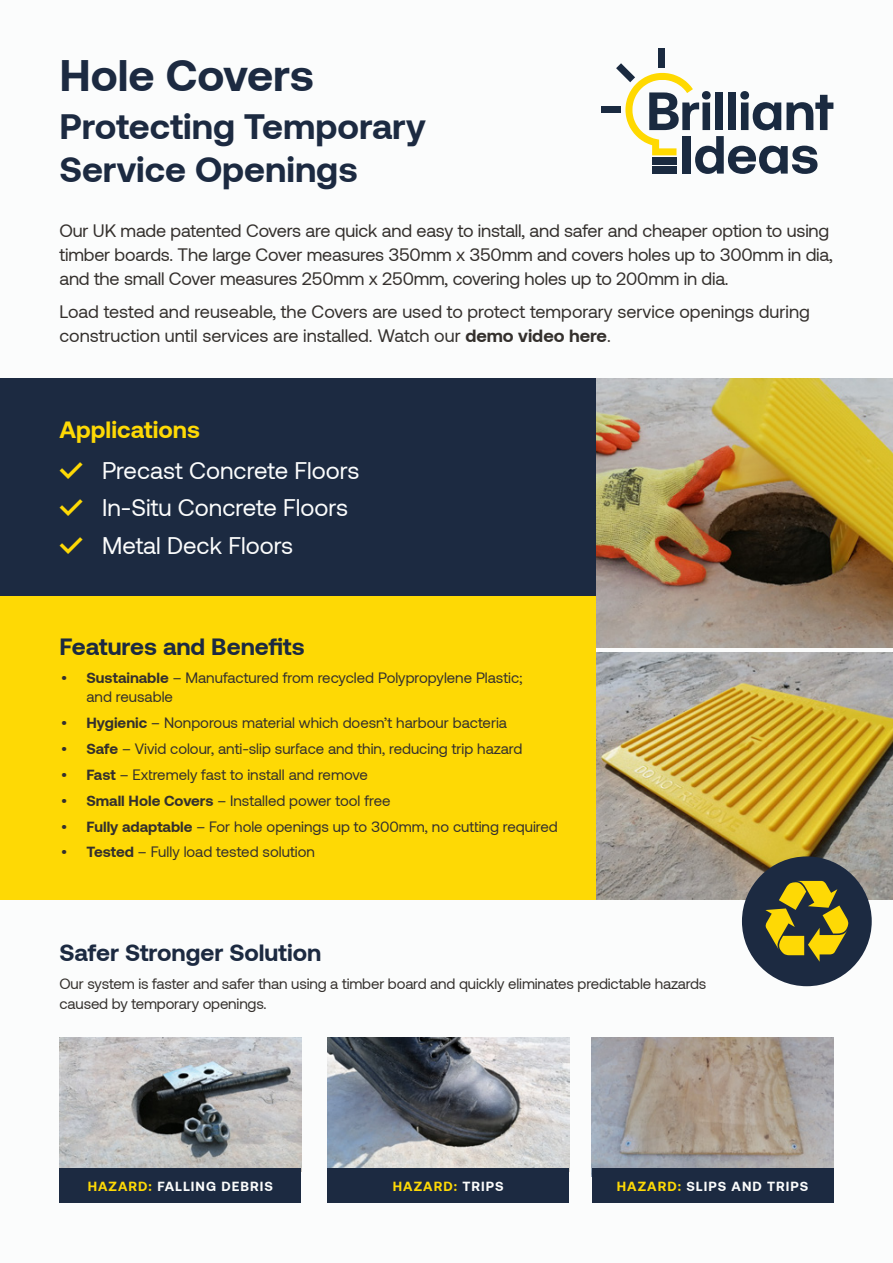
<style>
.page{position:relative;width:893px;height:1263px;background:#fbfcfc}
.page>*{position:absolute;margin:0;border:0;box-sizing:border-box;transform-origin:0 0}
.t1{font:700 45px "Aeonik";color:#1c2a41}
.Main_subtitle{font:700 36px/43.5px "Aeonik";color:#1c2a41}
.t2{font:24px "Aeonik";color:#fbfcfc}
.Subtitle{font:700 24px "Aeonik";color:#1c2a41}
.Subtitle-2{font:700 24px "Aeonik";color:#fed905}
.Large_Body{font:18px/24px "Aeonik";letter-spacing:-.01em;color:#34302d}
.Paragraph_Style_1{font:15px/19.5px "Aeonik";color:#34302d}
.Paragraph_Style_3{font:700 13.5px "Aeonik";letter-spacing:.075em;color:#fbfcfc}
.Paragraph_Style_3-2{font:700 13.5px "Aeonik";letter-spacing:.075em;color:#fed905}
.s1{font-weight:700}
.s2{font-weight:700;color:#fed905}
.s3{color:#fed905}
.s4{color:#fbfcfc}
</style>
<div class="page">
<img style="left:60px;top:1037px;width:241px;height:131px">
<img style="left:327px;top:1037px;width:242px;height:131px">
<img style="left:592px;top:1037px;width:241px;height:131px">
<div style="left:60px;top:1168px;width:241px;height:35px;background:#1c2a41"></div>
<div style="left:327px;top:1168px;width:242px;height:35px;background:#1c2a41"></div>
<div style="left:592px;top:1168px;width:241px;height:35px;background:#1c2a41"></div>
<img style="left:595px;top:379px;width:298px;height:269px">
<img style="left:595px;top:653px;width:298px;height:246px">
<div style="left:0;top:596px;width:595px;height:303px;background:#fed905"></div>
<div style="left:0;top:379px;width:595px;height:217px;background:#1c2a41"></div>
<div style="left:742px;top:856px;width:130px;height:130px;background:#1c2a41;border-radius:50%"></div>
<svg style="left:765px;top:881px;width:83px;height:81px"></svg>
<div style="left:658px;top:48px;width:7px;height:20px;background:#1a2a40"></div>
<div style="left:601px;top:106px;width:20px;height:7px;background:#1a2a40"></div>
<svg style="left:616px;top:63px;width:217px;height:111px"></svg>
<p class="t1" style="left:60px;top:49px;width:256px">Hole Covers</p>
<p class="Main_subtitle" style="left:60px;top:104px;width:368px">Protecting Temporary<br>Service Openings</p>
<p class="Large_Body" style="left:60px;top:219px;width:775px">Our UK made patented Covers are quick and easy to install, and safer and cheaper option to using timber boards. The large Cover measures 350mm x 350mm and covers holes up to 300mm in dia, and the small Cover measures 250mm x 250mm, covering holes up to 200mm in dia.</p>
<p class="Large_Body" style="left:60px;top:300px;width:752px">Load tested and reuseable, the Covers are used to protect temporary service openings during construction until services are installed. Watch our <span class="s1">demo video here</span>.</p>
<p class="Subtitle-2" style="left:60px;top:415px;width:142px">Applications</p>
<p class="t2" style="left:60px;top:457px;width:301px"><span class="s2">✓</span> Precast Concrete Floors</p>
<p class="t2" style="left:60px;top:495px;width:290px"><span class="s2">✓</span> In-Situ Concrete Floors</p>
<p class="t2" style="left:60px;top:532px;width:235px"><span class="s2">✓</span> Metal Deck Floors</p>
<p class="Subtitle" style="left:60px;top:632px;width:247px">Features and Benefits</p>
<p class="Paragraph_Style_1" style="left:87px;top:668px;width:437px;text-indent:-26px">• <span class="s1">Sustainable</span> – Manufactured from recycled Polypropylene Plastic; and reusable</p>
<p class="Paragraph_Style_1" style="left:61px;top:713px;width:447px">• <span class="s1">Hygienic</span> – Nonporous material which doesn’t harbour bacteria</p>
<p class="Paragraph_Style_1" style="left:61px;top:739px;width:463px">• <span class="s1">Safe</span> – Vivid colour, anti-slip surface and thin, reducing trip hazard</p>
<p class="Paragraph_Style_1" style="left:61px;top:765px;width:308px">• <span class="s1">Fast</span> – Extremely fast to install and remove</p>
<p class="Paragraph_Style_1" style="left:61px;top:791px;width:331px">• <span class="s1">Small Hole Covers</span> – Installed power tool free</p>
<p class="Paragraph_Style_1" style="left:61px;top:816px;width:498px">• <span class="s1">Fully adaptable</span> – For hole openings up to 300mm, no cutting required</p>
<p class="Paragraph_Style_1" style="left:61px;top:842px;width:255px">• <span class="s1">Tested</span> – Fully load tested solution</p>
<p class="Subtitle" style="left:60px;top:939px;width:263px">Safer Stronger Solution</p>
<p class="Paragraph_Style_1" style="left:60px;top:974px;width:648px">Our system is faster and safer than using a timber board and quickly eliminates predictable hazards caused by temporary openings.</p>
<p class="Paragraph_Style_3" style="left:88px;top:1178px;width:187px"><span class="s3">HAZARD:</span> FALLING DEBRIS</p>
<p class="Paragraph_Style_3-2" style="left:393px;top:1178px;width:112px">HAZARD: <span class="s4">TRIPS</span></p>
<p class="Paragraph_Style_3" style="left:617px;top:1178px;width:193px"><span class="s3">HAZARD:</span> SLIPS AND TRIPS</p>
</div>
